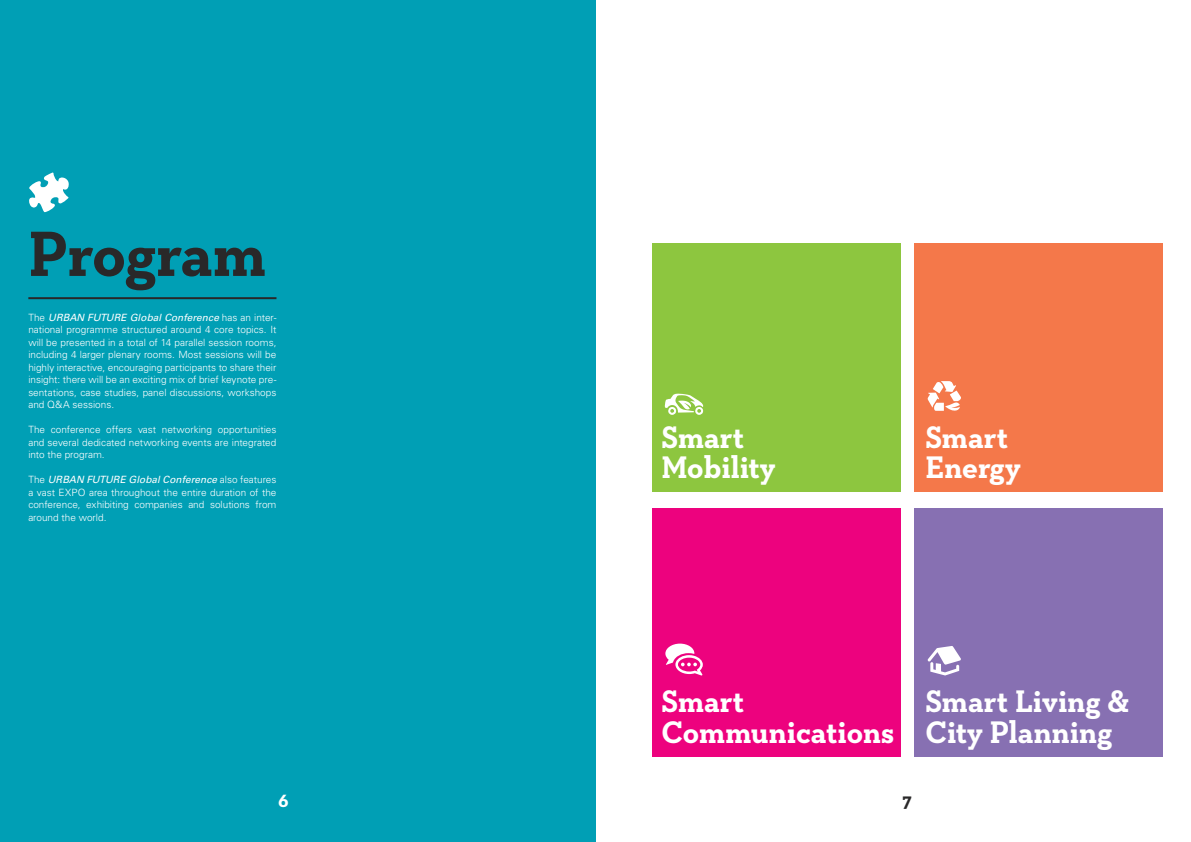
<style>
.page{position:relative;width:1191px;height:842px;background:#fff}
.page>*{position:absolute;margin:0;border:0;box-sizing:border-box;transform-origin:0 0}
.t1{font:700 65px "Neutraface Slab Text";letter-spacing:-.005em;color:#292829}
.t2{font:700 31.7px/30.6px "Neutraface Slab Text";color:#fff}
.t3{font:700 20.2px "Neutraface Slab Text";color:#fff}
.t4{font:700 20.2px "Neutraface Slab Text";color:#292829}
.t5{font:300 10px/12.5px "Univers LT Std";color:#fff;text-align:justify}
.s1{font-weight:400;font-style:italic}
</style>
<div class="page">
<div style="left:0;top:0;width:595px;height:842px;background:#009fb5"></div>
<hr style="left:28px;top:297px;width:248px;height:2px;background:#292829">
<svg style="left:29px;top:172px;width:40px;height:40px"></svg>
<div style="left:914px;top:243px;width:248px;height:249px;background:#f4784a"></div>
<svg style="left:927px;top:381px;width:34px;height:30px"></svg>
<div style="left:652px;top:508px;width:248px;height:249px;background:#ed027e"></div>
<svg style="left:665px;top:644px;width:38px;height:31px"></svg>
<div style="left:652px;top:243px;width:248px;height:249px;background:#8dc63f"></div>
<svg style="left:664px;top:393px;width:39px;height:22px"></svg>
<div style="left:914px;top:508px;width:248px;height:249px;background:#8770b2"></div>
<svg style="left:927px;top:646px;width:34px;height:29px"></svg>
<h1 class="t1" style="left:28px;top:212px;width:239px">Program</h1>
<p class="t5" style="left:28px;top:311px;width:250px">The <span class="s1">URBAN FUTURE Global Conference</span> has an inter&shy;national programme structured around 4 core topics. It will be presented in a total of 14 parallel session rooms, including 4 larger plenary rooms. Most sessions will be highly interactive, encouraging participants to share their insight: there will be an exciting mix of brief keynote pre&shy;sentations, case studies, panel discussions, workshops and Q&amp;A sessions.</p>
<p class="t5" style="left:28px;top:423px;width:250px">The conference offers vast networking opportunities and several dedicated networking events are integrated into the program.</p>
<p class="t5" style="left:28px;top:473px;width:250px">The <span class="s1">URBAN FUTURE Global Conference</span> also features a vast EXPO area throughout the entire duration of the conference, exhibiting companies and solutions from around the world.</p>
<h2 class="t2" style="left:661px;top:421px;width:116px">Smart<br>Mobility</h2>
<h2 class="t2" style="left:925px;top:421px;width:97px">Smart<br>Energy</h2>
<h2 class="t2" style="left:661px;top:686px;width:234px">Smart<br>Communications</h2>
<h2 class="t2" style="left:925px;top:686px;width:205px">Smart Living &amp;<br>City Planning</h2>
<h3 class="t3" style="left:278px;top:787px;width:12px">6</h3>
<h3 class="t4" style="left:902px;top:787px;width:11px">7</h3>
</div>
